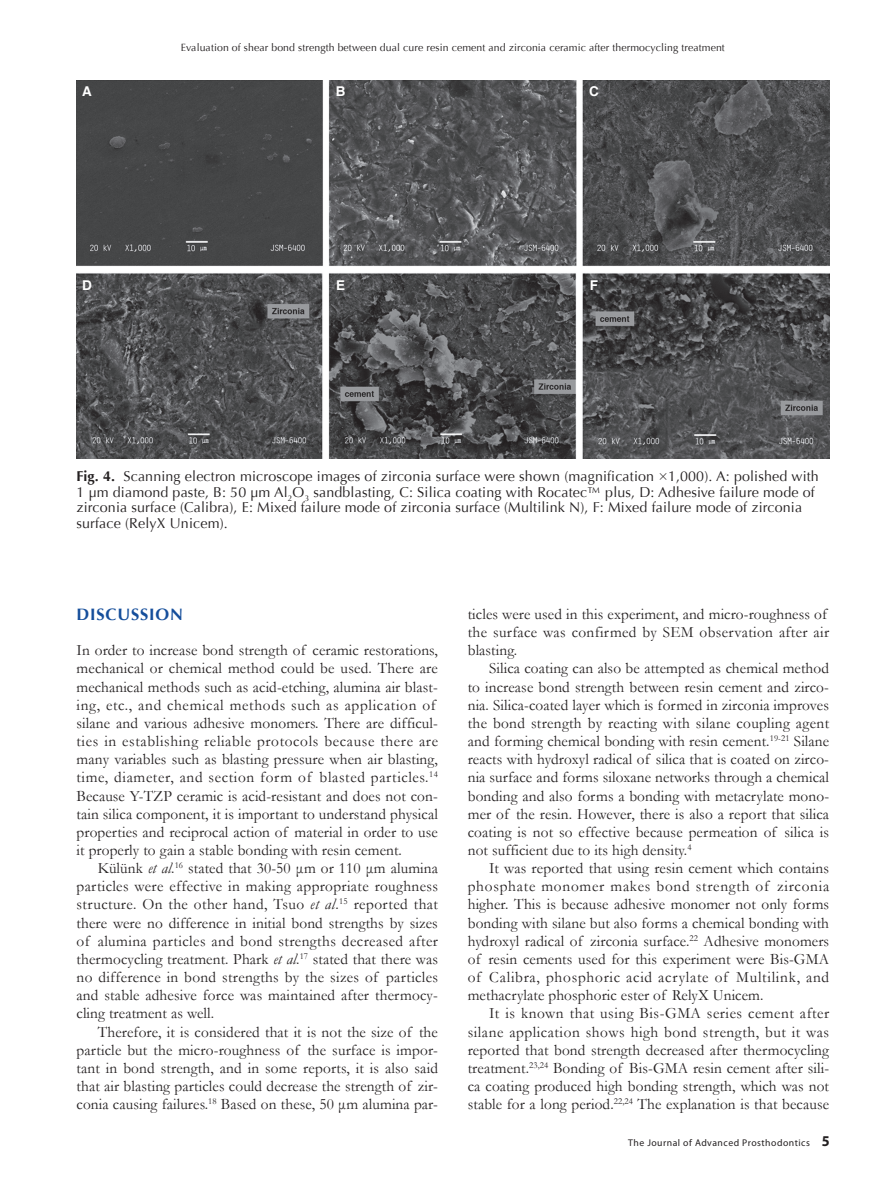
<style>
.page{position:relative;width:893px;height:1191px;background:#fff}
.page>*{position:absolute;margin:0;border:0;box-sizing:border-box;transform-origin:0 0}
.t1{font:700 16.5px "Optima";letter-spacing:.05em;color:#154e9b}
.t2{font:15.75px/18.1px "Garamond";letter-spacing:.01em;color:#231f20;text-align:justify}
.t3{font:14.25px/15.8px "Optima";letter-spacing:.01em;color:#231f20}
.t4{font:700 13.5px "Helvetica";color:#fff}
.t5{font:10.5px "Optima";letter-spacing:.01em;color:#231f20}
.t6{font:9.75px "Myriad Pro";letter-spacing:.05em;color:#231f20}
.s1{font-weight:700}
.s2{font-family:"Garamond"}
.s3{font-style:italic}
.s4{font-weight:700;font-size:15px}
</style>
<div class="page">
<img style="left:77px;top:81px;width:752px;height:377px">
<p class="t5" style="left:181px;top:42px;width:545px">Evaluation of shear bond strength between dual cure resin cement and zirconia ceramic after thermocycling treatment</p>
<p class="t4" style="left:82px;top:83px;width:11px">A</p>
<p class="t4" style="left:336px;top:83px;width:11px">B</p>
<p class="t4" style="left:589px;top:83px;width:11px">C</p>
<p class="t4" style="left:82px;top:277px;width:11px">D</p>
<p class="t4" style="left:336px;top:277px;width:11px">E</p>
<p class="t4" style="left:590px;top:277px;width:10px">F</p>
<p class="t3" style="left:77px;top:468px;width:744px"><span class="s1">Fig. 4.</span> Scanning electron microscope images of zirconia surface were shown (magnification <span class="s2">×</span>1,000). A: polished with 1 μm diamond paste, B: 50 μm Al<sub>2</sub>O<sub>3</sub> sandblasting, C: Silica coating with Rocatec™ plus, D: Adhesive failure mode of zirconia surface (Calibra), E: Mixed failure mode of zirconia surface (Multilink N), F: Mixed failure mode of zirconia surface (RelyX Unicem).</p>
<p class="t1" style="left:77px;top:605px;width:108px">DISCUSSION</p>
<p class="t2" style="left:77px;top:641px;width:363px;text-align:left">In order to increase bond strength of ceramic restorations, mechanical or chemical method could be used. There are mechanical methods such as acid-etching, alumina air blast&shy;ing, etc., and chemical methods such as application of silane and various adhesive monomers. There are difficul&shy;ties in establishing reliable protocols because there are many variables such as blasting pressure when air blasting, time, diameter, and section form of blasted particles.<sup>14<br></sup>Because Y-TZP ceramic is acid-resistant and does not con&shy;tain silica component, it is important to understand physical properties and reciprocal action of material in order to use it properly to gain a stable bonding with resin cement.</p>
<p class="t2" style="left:77px;top:858px;width:363px;text-indent:21px">Külünk <span class="s3">et al</span>.<sup>16</sup> stated that 30-50 μm or 110 μm alumina particles were effective in making appropriate roughness structure. On the other hand, Tsuo <span class="s3">et al</span>.<sup>15</sup> reported that there were no difference in initial bond strengths by sizes of alumina particles and bond strengths decreased after thermocycling treatment. Phark <span class="s3">et al</span>.<sup>17</sup> stated that there was no difference in bond strengths by the sizes of particles and stable adhesive force was maintained after thermocy&shy;cling treatment as well.</p>
<p class="t2" style="left:77px;top:1022px;width:363px;text-indent:21px">Therefore, it is considered that it is not the size of the particle but the micro-roughness of the surface is impor&shy;tant in bond strength, and in some reports, it is also said that air blasting particles could decrease the strength of zir&shy;conia causing failures.<sup>18</sup> Based on these, 50 μm alumina par-</p>
<p class="t2" style="left:468px;top:604px;width:363px;text-align:left">ticles were used in this experiment, and micro-roughness of the surface was confirmed by SEM observation after air blasting.</p>
<p class="t2" style="left:468px;top:659px;width:363px;text-indent:21px">Silica coating can also be attempted as chemical method to increase bond strength between resin cement and zirco&shy;nia. Silica-coated layer which is formed in zirconia improves the bond strength by reacting with silane coupling agent and forming chemical bonding with resin cement.<sup>19-21</sup> Silane reacts with hydroxyl radical of silica that is coated on zirco&shy;nia surface and forms siloxane networks through a chemical bonding and also forms a bonding with metacrylate mono&shy;mer of the resin. However, there is also a report that silica coating is not so effective because permeation of silica is not sufficient due to its high density.<sup>4</sup></p>
<p class="t2" style="left:468px;top:858px;width:363px;text-indent:21px">It was reported that using resin cement which contains phosphate monomer makes bond strength of zirconia higher. This is because adhesive monomer not only forms bonding with silane but also forms a chemical bonding with hydroxyl radical of zirconia surface.<sup>22</sup> Adhesive monomers of resin cements used for this experiment were Bis-GMA of Calibra, phosphoric acid acrylate of Multilink, and methacrylate phosphoric ester of RelyX Unicem.</p>
<p class="t2" style="left:468px;top:1004px;width:363px;text-indent:21px">It is known that using Bis-GMA series cement after silane application shows high bond strength, but it was reported that bond strength decreased after thermocycling treatment.<sup>23,24</sup> Bonding of Bis-GMA resin cement after sili&shy;ca coating produced high bonding strength, which was not stable for a long period.<sup>22,24</sup> The explanation is that because</p>
<p class="t6" style="left:628px;top:1136px;width:203px">The Journal of Advanced Prosthodontics <span class="s4">5</span></p>
</div>
